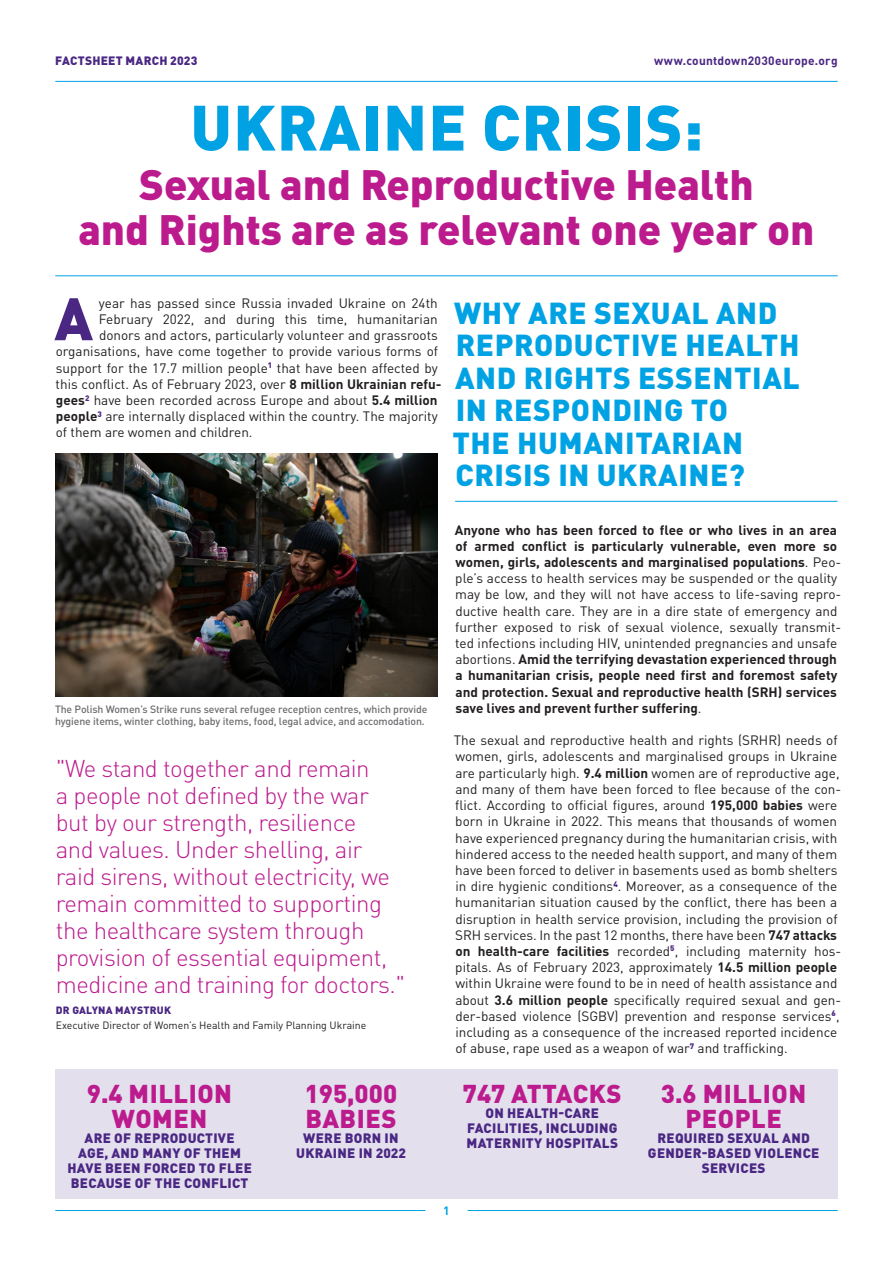
<style>
.page{position:relative;width:893px;height:1263px;background:#fff}
.page>*{position:absolute;margin:0;border:0;box-sizing:border-box;transform-origin:0 0}
.t1{font:900 63px "DIN Pro";letter-spacing:.02em;color:#00a2e4}
.t2{font:900 58.95px "DIN Pro";color:#4a2783}
.t3{font:900 42px/45px "DIN Pro";color:#bc1b8d;text-align:center}
.t4{font:900 30px/32.4px "DIN Pro";letter-spacing:.02em;color:#00a2e4}
.t5{font:900 25.5px/25.5px "DIN Pro";letter-spacing:.02em;color:#bc1b8d;text-align:center}
.t6{font:300 24px/27px "DIN Pro";letter-spacing:-.02em;color:#bc1b8d}
.t7{font:13.5px/16.2px "DIN Pro";color:#231f20}
.t8{font:700 13.5px/16.2px "DIN Pro";color:#231f20}
.t9{font:900 13.5px/15px "DIN Pro";letter-spacing:.02em;color:#4a2783;text-align:center}
.t10{font:700 12px "DIN Pro";letter-spacing:.015em;color:#4a2783}
.t11{font:900 12px "DIN Pro";letter-spacing:.02em;color:#4a2783}
.t12{font:700 12px "DIN Pro";color:#00a2e4}
.t13{font:500 10.5px/12px "DIN Pro";letter-spacing:-.01em;color:#6c6d70}
.t14{font:10.5px "DIN Pro";color:#231f20}
.t15{font:900 10.5px "DIN Pro";letter-spacing:.02em;color:#4a2783}
.s1{font-weight:700}
.s2{font-weight:400}
</style>
<div class="page">
<hr style="left:468px;top:1210px;width:370px;height:1px;background:#00a2e4">
<hr style="left:55px;top:1210px;width:370px;height:1px;background:#00a2e4">
<hr style="left:55px;top:81px;width:783px;height:1px;background:#00a2e4">
<hr style="left:55px;top:275px;width:783px;height:1px;background:#00a2e4">
<hr style="left:455px;top:501px;width:382px;height:1px;background:#00a2e4">
<img style="left:55px;top:454px;width:383px;height:243px">
<div style="left:55px;top:1069px;width:783px;height:130px;background:#e3dfed"></div>
<p class="t11" style="left:55px;top:50px;width:144px">FACTSHEET MARCH 2023</p>
<p class="t10" style="left:654px;top:50px;width:185px">www.countdown2030europe.org</p>
<p class="t1" style="left:190px;top:74px;width:514px">UKRAINE CRISIS:</p>
<p class="t3" style="left:78px;top:157px;width:738px">Sexual and Reproductive Health<br>and Rights are as relevant one year on</p>
<p class="t2" style="left:54px;top:268px;width:40px">A</p>
<p class="t7" style="left:99px;top:293px;width:340px">year has passed since Russia invaded Ukraine on 24th</p>
<p class="t7" style="left:99px;top:310px;width:340px">February 2022, and during this time, humanitarian</p>
<p class="t7" style="left:99px;top:326px;width:340px">donors and actors, particularly volunteer and grassroots</p>
<p class="t7" style="left:56px;top:342px;width:384px">organisations, have come together to provide various forms of</p>
<p class="t7" style="left:56px;top:358px;width:384px">support for the 17.7 million people<sup>1</sup> that have been affected by</p>
<p class="t7" style="left:56px;top:374px;width:387px">this conflict. As of February 2023, over <span class="s1">8 million Ukrainian refu-</span></p>
<p class="t7" style="left:56px;top:391px;width:383px"><span class="s1">gees</span><sup>2</sup> have been recorded across Europe and about <span class="s1">5.4 million</span></p>
<p class="t7" style="left:56px;top:407px;width:383px"><span class="s1">people</span><sup>3</sup> are internally displaced within the country. The majority</p>
<p class="t7" style="left:56px;top:423px;width:198px">of them are women and children.</p>
<p class="t13" style="left:55px;top:702px;width:374px">The Polish Women’s Strike runs several refugee reception centres, which provide hygiene items, winter clothing, baby items, food, legal advice, and accomodation.</p>
<p class="t6" style="left:56px;top:752px;width:351px">"We stand together and remain<br>a people not defined by the war but by our strength, resilience<br>and values. Under shelling, air raid sirens, without electricity, we remain committed to supporting the healthcare system through provision of essential equipment, medicine and training for doctors."</p>
<p class="t15" style="left:56px;top:1001px;width:117px">DR GALYNA MAYSTRUK</p>
<p class="t14" style="left:56px;top:1017px;width:312px">Executive Director of Women’s Health and Family Planning Ukraine</p>
<p class="t5" style="left:87px;top:1077px;width:147px">9.4 MILLION<br>WOMEN</p>
<p class="t9" style="left:67px;top:1129px;width:186px">ARE OF REPRODUCTIVE<br>AGE, AND MANY OF THEM<br>HAVE BEEN FORCED TO FLEE<br>BECAUSE OF THE CONFLICT</p>
<p class="t5" style="left:305px;top:1077px;width:94px">195,000</p>
<p class="t5" style="left:305px;top:1103px;width:93px">BABIES</p>
<p class="t9" style="left:296px;top:1129px;width:111px">WERE BORN IN<br>UKRAINE IN 2022</p>
<p class="t4" style="left:452px;top:293px;width:349px">WHY ARE SEXUAL AND<br>REPRODUCTIVE HEALTH<br>AND RIGHTS ESSENTIAL<br>IN RESPONDING TO<br>THE HUMANITARIAN<br>CRISIS IN UKRAINE?</p>
<p class="t8" style="left:455px;top:520px;width:388px">Anyone who has been forced to flee or who lives in an area of armed conflict is particularly vulnerable, even more so women, girls, adolescents and marginalised populations<span class="s2">. Peo&shy;ple’s access to health services may be suspended or the quality may be low, and they will not have access to life-saving repro&shy;ductive health care. They are in a dire state of emergency and further exposed to risk of sexual violence, sexually transmit&shy;ted infections including HIV, unintended pregnancies and unsafe abortions.</span> Amid the terrifying devastation experienced through a humanitarian crisis, people need first and foremost safety and protection. Sexual and reproductive health (SRH) services save lives and prevent further suffering<span class="s2">.</span></p>
<p class="t7" style="left:454px;top:731px;width:389px">The sexual and reproductive health and rights (SRHR) needs of women, girls, adolescents and marginalised groups in Ukraine are particularly high. <span class="s1">9.4 million</span> women are of reproductive age, and many of them have been forced to flee because of the con&shy;flict. According to official figures, around <span class="s1">195,000 babies</span> were born in Ukraine in 2022. This means that thousands of women have experienced pregnancy during the humanitarian crisis, with hindered access to the needed health support, and many of them have been forced to deliver in basements used as bomb shelters in dire hygienic conditions<sup>4</sup>. Moreover, as a consequence of the humanitarian situation caused by the conflict, there has been a disruption in health service provision, including the provision of SRH services. In the past 12 months, there have been <span class="s1">747 attacks on health-care facilities</span> recorded<sup>5</sup>, including maternity hos&shy;pitals. As of February 2023, approximately <span class="s1">14.5 million people </span>within Ukraine were found to be in need of health assistance and about <span class="s1">3.6 million people</span> specifically required sexual and gen&shy;der-based violence (SGBV) prevention and response services<sup>6</sup>, including as a consequence of the increased reported incidence of abuse, rape used as a weapon of war<sup>7</sup> and trafficking.</p>
<p class="t5" style="left:463px;top:1077px;width:160px">747 ATTACKS</p>
<p class="t9" style="left:485px;top:1103px;width:115px">ON HEALTH-CARE</p>
<p class="t9" style="left:467px;top:1118px;width:153px;text-align:left">FACILITIES, INCLUDING<br>MATERNITY HOSPITALS</p>
<p class="t5" style="left:661px;top:1077px;width:147px">3.6 MILLION<br>PEOPLE</p>
<p class="t9" style="left:648px;top:1129px;width:173px">REQUIRED SEXUAL AND<br>GENDER-BASED VIOLENCE<br>SERVICES</p>
<p class="t12" style="left:443px;top:1201px;width:8px">1</p>
</div>
